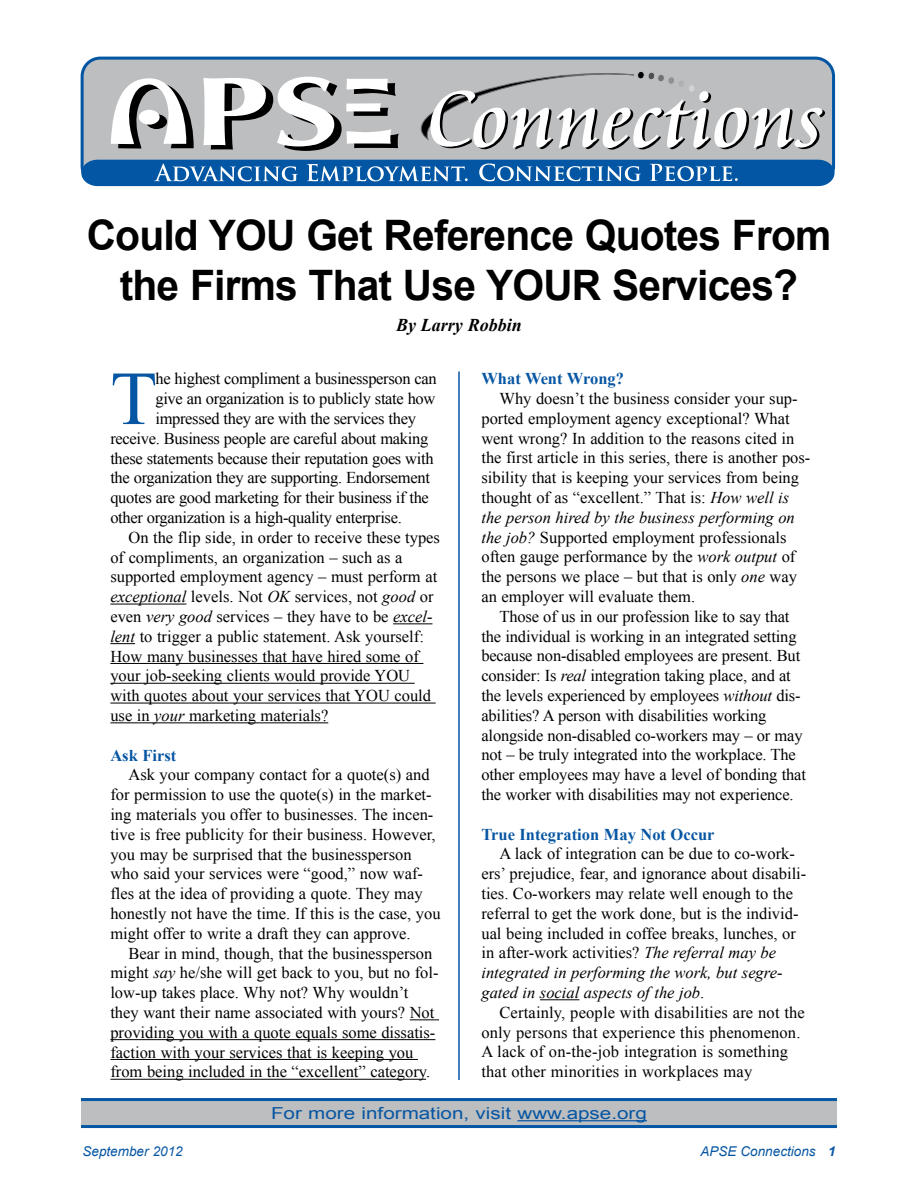
<style>
.page{position:relative;width:918px;height:1188px;background:#fff}
.page>*{position:absolute;margin:0;border:0;box-sizing:border-box;transform-origin:0 0}
.t1{font:76.35px "Times New Roman";color:#0756a3}
.t2{font:700 42px/50.4px "Arial";letter-spacing:-.02em;color:#000;text-align:center}
.t3{font:italic 700 18px "Times New Roman";color:#000}
.t4{font:16.5px/19.8px "Times New Roman";color:#000}
.t5{font:16.5px "Times New Roman";letter-spacing:-.02em;color:#000}
.t6{font:700 16.5px "Times New Roman";color:#0756a3}
.t7{font:16.5px "Arial";color:#0756a3;scale:1.25 1}
.t8{font:italic 13.5px "Arial";color:#0756a3}
.s1{font-style:italic}
.s2{font-weight:700}
</style>
<div class="page">
<div style="left:81px;top:1098px;width:756px;height:30px;background:#bcbec0"></div>
<hr style="left:517px;top:1120px;width:130px;height:1px;background:#0756a3">
<div style="left:82px;top:58px;width:752px;height:126px;background:#bcbec0;border-radius:18px"></div>
<div style="left:81px;top:57px;width:754px;height:129px;border:3px solid #0256a4;border-radius:18px"></div>
<svg style="left:111px;top:78px;width:83px;height:71px"></svg>
<svg style="left:203px;top:77px;width:196px;height:74px"></svg>
<svg style="left:421px;top:72px;width:404px;height:78px"></svg>
<svg style="left:81px;top:159px;width:754px;height:27px;background:#286fb0"></svg>
<hr style="left:81px;top:1098px;width:756px;height:3px;background:#0756a3">
<hr style="left:81px;top:1125px;width:756px;height:3px;background:#0756a3">
<hr style="left:458px;top:372px;width:2px;height:708px;background:#0756a3">
<hr style="left:540px;top:999px;width:39px;height:1px;background:#000">
<hr style="left:110px;top:604px;width:76px;height:1px;background:#000">
<hr style="left:393px;top:623px;width:40px;height:1px;background:#000">
<svg style="left:110px;top:643px;width:25px;height:1px"></svg>
<hr style="left:110px;top:663px;width:313px;height:1px;background:#000">
<hr style="left:110px;top:683px;width:305px;height:1px;background:#000">
<hr style="left:110px;top:703px;width:326px;height:1px;background:#000">
<hr style="left:110px;top:722px;width:218px;height:1px;background:#000">
<svg style="left:410px;top:1019px;width:29px;height:1px"></svg>
<hr style="left:110px;top:1039px;width:325px;height:1px;background:#000">
<hr style="left:110px;top:1059px;width:308px;height:1px;background:#000">
<hr style="left:110px;top:1079px;width:316px;height:1px;background:#000">
<h2 class="t2" style="left:87px;top:211px;width:746px">Could YOU Get Reference Quotes From the Firms That Use YOUR Services?</h2>
<p class="t3" style="left:396px;top:313px;width:127px">By Larry Robbin</p>
<p class="t6" style="left:481px;top:367px;width:144px">What Went Wrong?</p>
<p class="t4" style="left:481px;top:388px;width:331px;text-indent:18px">Why doesn’t the business consider your sup&shy;ported employment agency exceptional? What went wrong? In addition to the reasons cited in the first article in this series, there is another pos&shy;sibility that is keeping your services from being thought of as “excellent.” That is: <span class="s1">How well is the person hired by the business performing on the job?</span> Supported employment professionals often gauge performance by the <span class="s1">work output</span> of the persons we place – but that is only <span class="s1">one</span> way an employer will evaluate them.</p>
<p class="t4" style="left:481px;top:606px;width:326px;text-indent:18px">Those of us in our profession like to say that the individual is working in an integrated setting because non-disabled employees are present. But consider: Is <span class="s1">real</span> integration taking place, and at the levels experienced by employees <span class="s1">without</span> dis&shy;abilities? A person with disabilities working alongside non-disabled co-workers may – or may not – be truly integrated into the workplace. The other employees may have a level of bonding that the worker with disabilities may not experience.</p>
<p class="t6" style="left:481px;top:823px;width:235px">True Integration May Not Occur</p>
<p class="t4" style="left:481px;top:844px;width:326px;text-indent:18px">A lack of integration can be due to co-work&shy;ers’ prejudice, fear, and ignorance about disabili&shy;ties. Co-workers may relate well enough to the referral to get the work done, but is the individ&shy;ual being included in coffee breaks, lunches, or in after-work activities? <span class="s1">The referral may be integrated in performing the work, but segre&shy;gated in social aspects of the job</span>.</p>
<p class="t4" style="left:481px;top:1002px;width:325px;text-indent:18px">Certainly, people with disabilities are not the only persons that experience this phenomenon.<br>A lack of on-the-job integration is something that other minorities in workplaces may</p>
<h1 class="t1" style="left:110px;top:347px;width:48px">T</h1>
<p class="t5" style="left:155px;top:368px;width:283px">he highest compliment a businessperson can</p>
<p class="t5" style="left:155px;top:388px;width:282px">give an organization is to publicly state how</p>
<p class="t5" style="left:155px;top:407px;width:262px">impressed they are with the services they</p>
<p class="t5" style="left:110px;top:427px;width:319px">receive. Business people are careful about making</p>
<p class="t5" style="left:110px;top:447px;width:325px">these statements because their reputation goes with</p>
<p class="t5" style="left:110px;top:467px;width:321px">the organization they are supporting. Endorsement</p>
<p class="t5" style="left:110px;top:487px;width:320px">quotes are good marketing for their business if the</p>
<p class="t5" style="left:110px;top:506px;width:293px">other organization is a high-quality enterprise.</p>
<p class="t4" style="left:128px;top:527px;width:313px">On the flip side, in order to receive these types</p>
<p class="t4" style="left:110px;top:547px;width:294px">of compliments, an organization – such as a</p>
<p class="t4" style="left:110px;top:567px;width:328px">supported employment agency – must perform at</p>
<p class="t4" style="left:110px;top:587px;width:325px"><span class="s1">exceptional</span> levels. Not <span class="s1">OK</span> services, not <span class="s1">good</span> or</p>
<p class="t4" style="left:110px;top:606px;width:324px">even <span class="s1">very good</span> services – they have to be <span class="s1">excel-</span></p>
<p class="t4" style="left:110px;top:626px;width:315px"><span class="s1">lent</span> to trigger a public statement. Ask yourself:</p>
<p class="t4" style="left:110px;top:646px;width:310px">How many businesses that have hired some of</p>
<p class="t4" style="left:110px;top:666px;width:301px">your job-seeking clients would provide YOU</p>
<p class="t4" style="left:110px;top:686px;width:322px">with quotes about your services that YOU could</p>
<p class="t4" style="left:110px;top:705px;width:219px">use in <span class="s1">your</span> marketing materials?</p>
<p class="t6" style="left:110px;top:744px;width:67px">Ask First</p>
<p class="t4" style="left:110px;top:765px;width:332px;text-indent:18px">Ask your company contact for a quote(s) and for permission to use the quote(s) in the market&shy;ing materials you offer to businesses. The incen&shy;tive is free publicity for their business. However, you may be surprised that the businessperson who said your services were “good,” now waf&shy;fles at the idea of providing a quote. They may honestly not have the time. If this is the case, you might offer to write a draft they can approve.</p>
<p class="t4" style="left:110px;top:943px;width:330px;text-indent:18px">Bear in mind, though, that the businessperson might <span class="s1">say</span> he/she will get back to you, but no fol&shy;low-up takes place. Why not? Why wouldn’t they want their name associated with yours? Not providing you with a quote equals some dissatis&shy;faction with your services that is keeping you from being included in the “excellent” category.</p>
<p class="t7" style="left:271px;top:1102px;width:302px">For more information, visit www.apse.org</p>
<p class="t8" style="left:82px;top:1143px;width:102px">September 2012</p>
<p class="t8" style="left:700px;top:1143px;width:137px">APSE Connections <span class="s2">1</span></p>
</div>
